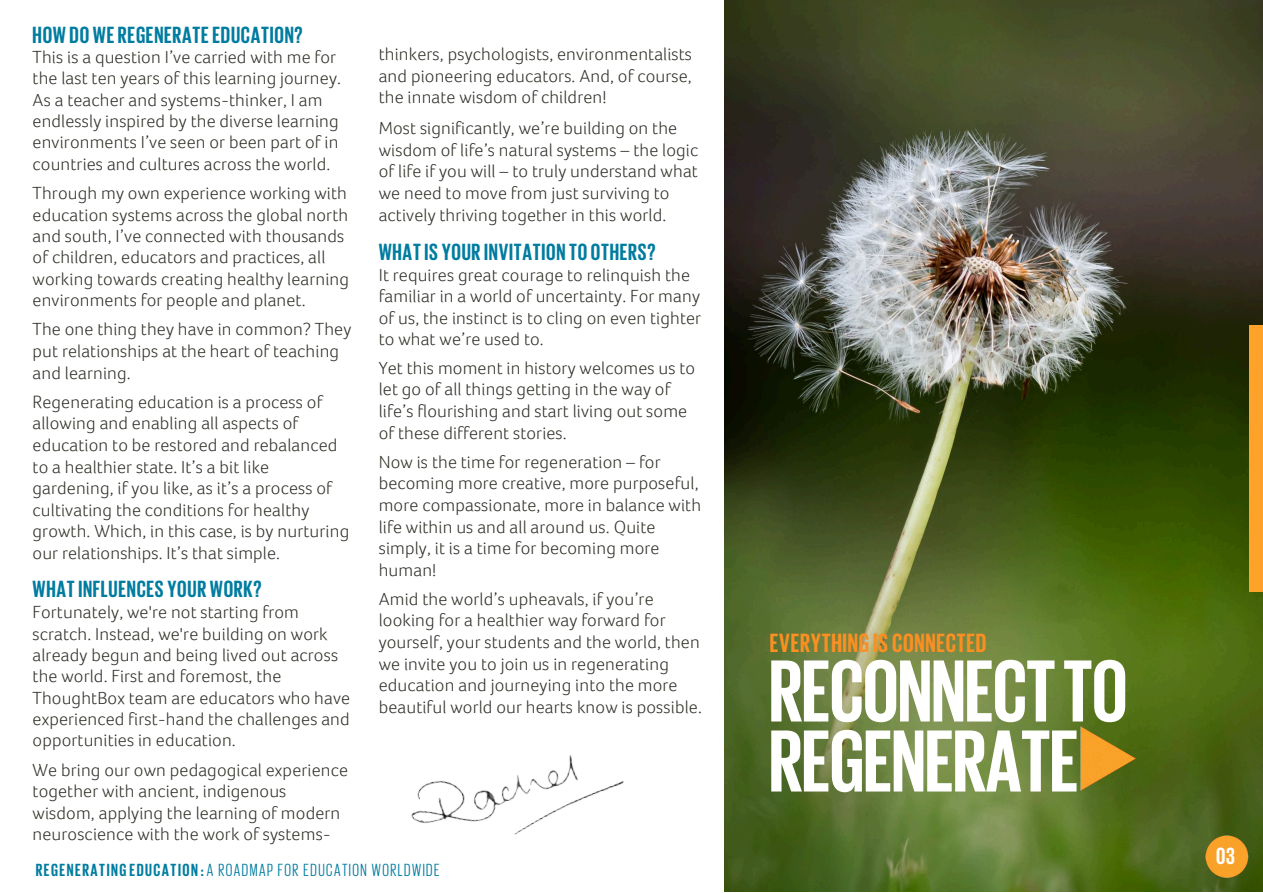
<style>
.page{position:relative;width:1263px;height:893px;background:#fff}
.page>*{position:absolute;margin:0;border:0;box-sizing:border-box;transform-origin:0 0}
.t1{font:700 90px/70.1px "Giorgio Sans";letter-spacing:-.01em;color:#fff}
.t2{font:700 27px "Giorgio Sans";letter-spacing:.03em;color:#fc8f22}
.t3{font:700 24px "Giorgio Sans";letter-spacing:.03em;color:#007ca0}
.t4{font:700 24px "Giorgio Sans";color:#fff}
.t5{font:300 18px/21.6px "Foco";letter-spacing:.01em;color:#2f3028}
.t6{font:18px "Giorgio Sans";letter-spacing:.085em;color:#007ca0}
.s1{font-weight:700}
</style>
<div class="page">
<img style="left:725px;top:0;width:538px;height:891px">
<div style="left:1249px;top:325px;width:14px;height:267px;background:#ffa229"></div>
<img style="left:411px;top:755px;width:213px;height:80px">
<img style="left:1063px;top:721px;width:92px;height:77px">
<img style="left:1205px;top:832px;width:43px;height:48px">
<h3 class="t3" style="left:33px;top:23px;width:272px">HOW DO WE REGENERATE EDUCATION?</h3>
<p class="t5" style="left:33px;top:46px;width:310px">This is a question I’ve carried with me for the last ten years of this learning journey.<br>As a teacher and systems-thinker, I am endlessly inspired by the diverse learning environments I’ve seen or been part of in countries and cultures across the world.</p>
<p class="t5" style="left:33px;top:182px;width:318px">Through my own experience working with education systems across the global north and south, I’ve connected with thousands of children, educators and practices, all working towards creating healthy learning environments for people and planet.</p>
<p class="t5" style="left:33px;top:318px;width:320px">The one thing they have in common? They put relationships at the heart of teaching and learning.</p>
<p class="t5" style="left:33px;top:391px;width:318px">Regenerating education is a process of allowing and enabling all aspects of education to be restored and rebalanced to a healthier state. It’s a bit like gardening, if you like, as it’s a process of cultivating the conditions for healthy growth. Which, in this case, is by nurturing our relationships. It’s that simple.</p>
<h3 class="t3" style="left:33px;top:577px;width:231px">WHAT INFLUENCES YOUR WORK?</h3>
<p class="t5" style="left:33px;top:601px;width:319px">Fortunately, we're not starting from scratch. Instead, we're building on work already begun and being lived out across the world. First and foremost, the ThoughtBox team are educators who have experienced first-hand the challenges and opportunities in education.</p>
<p class="t5" style="left:33px;top:758px;width:317px">We bring our own pedagogical experience together with ancient, indigenous wisdom, applying the learning of modern neuroscience with the work of systems-</p>
<p class="t5" style="left:379px;top:43px;width:315px;text-align:justify">thinkers, psychologists, environmentalists and pioneering educators. And, of course, the innate wisdom of children!</p>
<p class="t5" style="left:379px;top:117px;width:321px">Most significantly, we’re building on the wisdom of life’s natural systems – the logic of life if you will – to truly understand what we need to move from just surviving to actively thriving together in this world.</p>
<h3 class="t3" style="left:379px;top:240px;width:278px">WHAT IS YOUR INVITATION TO OTHERS?</h3>
<p class="t5" style="left:379px;top:264px;width:324px;line-height:21.1px">It requires great courage to relinquish the familiar in a world of uncertainty. For many of us, the instinct is to cling on even tighter to what we’re used to.</p>
<p class="t5" style="left:379px;top:357px;width:318px">Yet this moment in history welcomes us to let go of all things getting in the way of life’s flourishing and start living out some of these different stories.</p>
<p class="t5" style="left:379px;top:451px;width:324px">Now is the time for regeneration – for becoming more creative, more purposeful, more compassionate, more in balance with life within us and all around us. Quite simply, it is a time for becoming more human!</p>
<p class="t5" style="left:379px;top:588px;width:325px">Amid the world’s upheavals, if you’re looking for a healthier way forward for yourself, your students and the world, then we invite you to join us in regenerating education and journeying into the more beautiful world our hearts know is possible.</p>
<p class="t6" style="left:36px;top:861px;width:405px"><span class="s1">REGENERATING EDUCATION:</span>A ROADMAP FOR EDUCATION WORLDWIDE</p>
<h2 class="t2" style="left:770px;top:630px;width:218px">EVERYTHINGIS CONNECTED</h2>
<h1 class="t1" style="left:769px;top:653px;width:360px">RECONNECTTO<br>REGENERATE</h1>
<h3 class="t4" style="left:1216px;top:843px;width:20px">03</h3>
</div>
